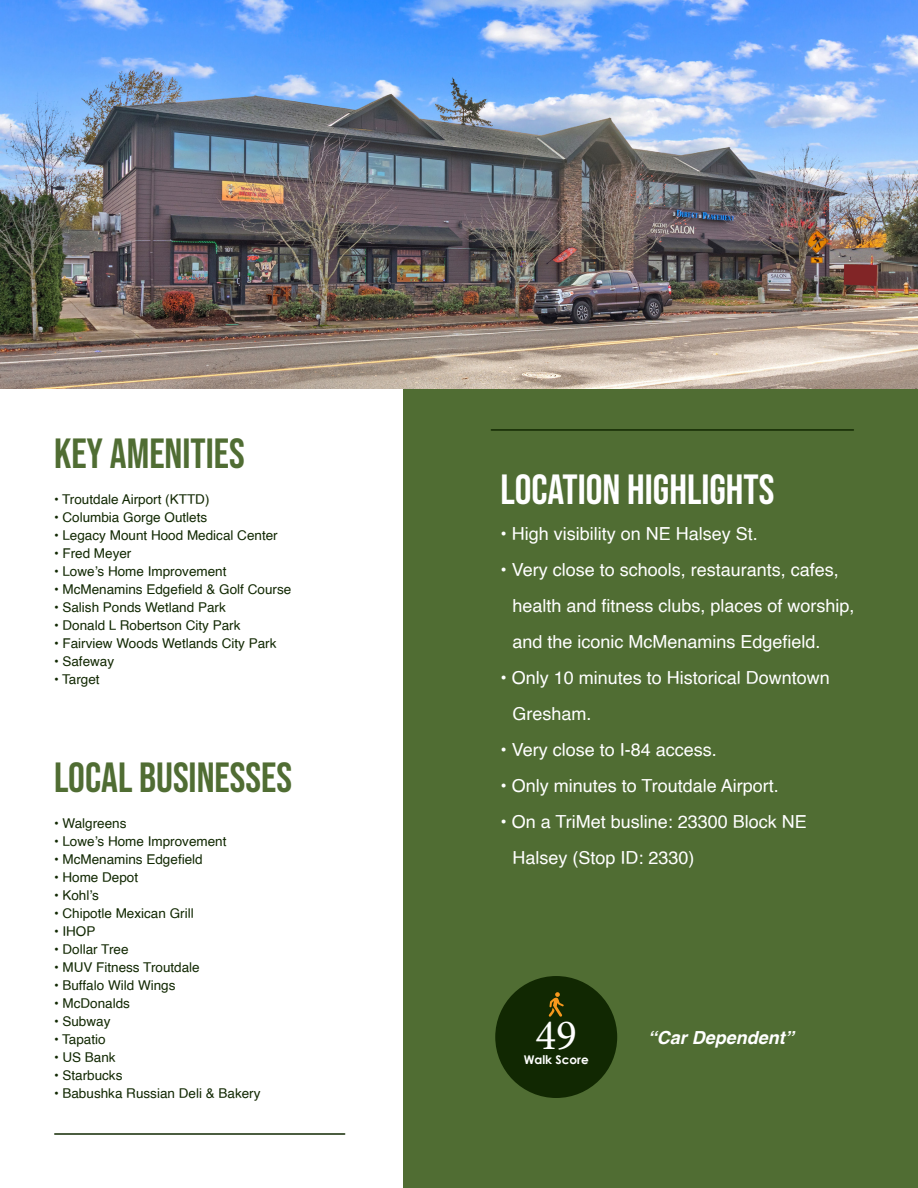
<style>
.page{position:relative;width:918px;height:1188px;background:#fff}
.page>*{position:absolute;margin:0;border:0;box-sizing:border-box;transform-origin:0 0}
.t1{font:43.2px "Minion Pro";color:#fff}
.Address{font:42px "Bebas Neue";color:#506d33}
.Address-2{font:42px "Bebas Neue";color:#fff}
.Demo_Body{font:18px/36px "Helvetica";color:#fff}
.t2{font:italic 700 18px "Helvetica";color:#fff}
.Body{font:13.5px "Helvetica";color:#112802}
.t3{font:700 12px "Century Gothic";color:#fff}
</style>
<div class="page">
<div style="left:403px;top:383px;width:515px;height:805px;background:#506d33"></div>
<img style="left:0;top:0;width:918px;height:389px">
<hr style="left:55px;top:1133px;width:290px;height:2px;background:#112802">
<hr style="left:491px;top:429px;width:362px;height:2px;background:#112802">
<div style="left:495px;top:976px;width:122px;height:122px;background:#112802;border-radius:50%"></div>
<svg style="left:549px;top:992px;width:15px;height:25px"></svg>
<p class="Address" style="left:54px;top:430px;width:192px">KEY AMENITIES</p>
<p class="Body" style="left:54px;top:489px;width:157px">• Troutdale Airport (KTTD)</p>
<p class="Body" style="left:54px;top:507px;width:155px">• Columbia Gorge Outlets</p>
<p class="Body" style="left:54px;top:525px;width:225px">• Legacy Mount Hood Medical Center</p>
<p class="Body" style="left:54px;top:543px;width:79px">• Fred Meyer</p>
<p class="Body" style="left:54px;top:561px;width:174px">• Lowe’s Home Improvement</p>
<p class="Body" style="left:54px;top:579px;width:239px">• McMenamins Edgefield &amp; Golf Course</p>
<p class="Body" style="left:54px;top:597px;width:173px">• Salish Ponds Wetland Park</p>
<p class="Body" style="left:54px;top:615px;width:188px">• Donald L Robertson City Park</p>
<p class="Body" style="left:54px;top:633px;width:224px">• Fairview Woods Wetlands City Park</p>
<p class="Body" style="left:54px;top:651px;width:62px">• Safeway</p>
<p class="Body" style="left:54px;top:669px;width:47px">• Target</p>
<p class="Address" style="left:54px;top:754px;width:240px">LOCAL BUSINESSES</p>
<p class="Body" style="left:54px;top:813px;width:74px">• Walgreens</p>
<p class="Body" style="left:54px;top:831px;width:174px">• Lowe’s Home Improvement</p>
<p class="Body" style="left:54px;top:849px;width:150px">• McMenamins Edgefield</p>
<p class="Body" style="left:54px;top:867px;width:86px">• Home Depot</p>
<p class="Body" style="left:54px;top:885px;width:47px">• Kohl’s</p>
<p class="Body" style="left:54px;top:903px;width:141px">• Chipotle Mexican Grill</p>
<p class="Body" style="left:54px;top:921px;width:43px">• IHOP</p>
<p class="Body" style="left:54px;top:939px;width:76px">• Dollar Tree</p>
<p class="Body" style="left:54px;top:957px;width:147px">• MUV Fitness Troutdale</p>
<p class="Body" style="left:54px;top:975px;width:123px">• Buffalo Wild Wings</p>
<p class="Body" style="left:54px;top:993px;width:77px">• McDonalds</p>
<p class="Body" style="left:54px;top:1011px;width:58px">• Subway</p>
<p class="Body" style="left:54px;top:1029px;width:53px">• Tapatio</p>
<p class="Body" style="left:54px;top:1047px;width:63px">• US Bank</p>
<p class="Body" style="left:54px;top:1065px;width:70px">• Starbucks</p>
<p class="Body" style="left:54px;top:1083px;width:208px">• Babushka Russian Deli &amp; Bakery</p>
<p class="Address-2" style="left:500px;top:466px;width:276px">LOCATION HIGHLIGHTS</p>
<p class="Demo_Body" style="left:500px;top:516px;width:259px">• High visibility on NE Halsey St.</p>
<p class="Demo_Body" style="left:512px;top:552px;width:344px;text-indent:-12px">• Very close to schools, restaurants, cafes, health and fitness clubs, places of worship, and the iconic McMenamins Edgefield.</p>
<p class="Demo_Body" style="left:512px;top:660px;width:319px;text-indent:-12px">• Only 10 minutes to Historical Downtown<br>Gresham.</p>
<p class="Demo_Body" style="left:500px;top:732px;width:218px">• Very close to I-84 access.</p>
<p class="Demo_Body" style="left:500px;top:768px;width:280px">• Only minutes to Troutdale Airport.</p>
<p class="Demo_Body" style="left:512px;top:804px;width:296px;text-indent:-12px">• On a TriMet busline: 23300 Block NE<br>Halsey (Stop ID: 2330)</p>
<p class="t1" style="left:536px;top:1007px;width:43px">49</p>
<p class="t2" style="left:648px;top:1023px;width:148px">“Car Dependent”</p>
<p class="t3" style="left:524px;top:1050px;width:67px">Walk Score</p>
</div>
